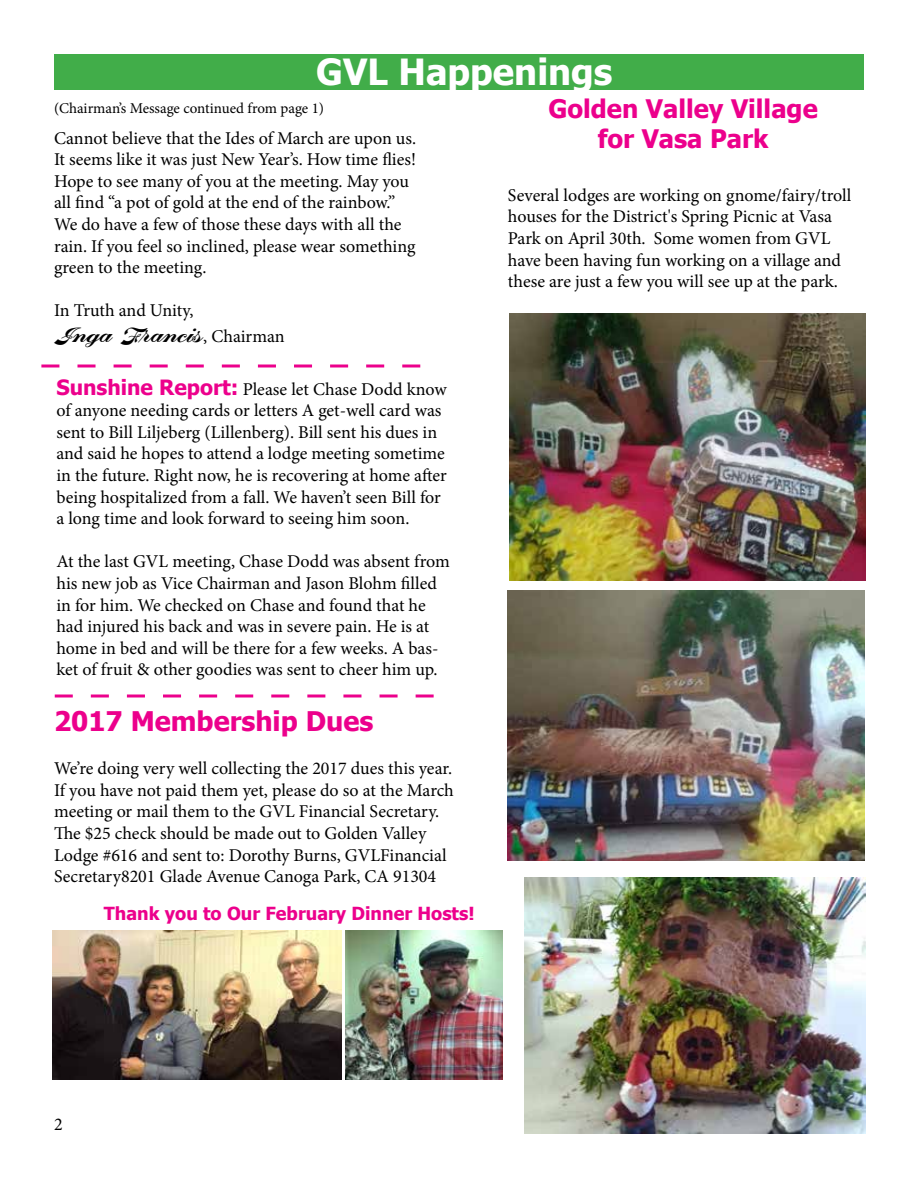
<style>
.page{position:relative;width:918px;height:1188px;background:#fff}
.page>*{position:absolute;margin:0;border:0;box-sizing:border-box;transform-origin:0 0}
.t1{font:700 36px "Tahoma";color:#fff}
.t2{font:700 27px "Tahoma";color:#ec008c}
.t3{font:700 25.5px "Tahoma";color:#ec008c}
.t4{font:21px "Fabulous PERSONALUSE";color:#000}
.t5{font:18px/21.6px "Minion Pro";color:#000}
.t6{font:700 18px "Tahoma";color:#ec008c}
.t7{font:15px "Minion Pro";letter-spacing:-.005em;color:#000}
.s1{font-family:"Minion Pro";font-size:18px}
.s2{font-family:"Tahoma";font-weight:700;font-size:21px;color:#ec008c}
</style>
<div class="page">
<div style="left:54px;top:54px;width:810px;height:36px;background:#41ad49"></div>
<svg style="left:41px;top:364px;width:379px;height:4px"></svg>
<img style="left:508px;top:591px;width:356px;height:270px">
<img style="left:509px;top:314px;width:357px;height:266px">
<img style="left:525px;top:877px;width:341px;height:256px">
<svg style="left:55px;top:694px;width:379px;height:4px"></svg>
<img style="left:52px;top:931px;width:289px;height:149px">
<img style="left:346px;top:931px;width:156px;height:149px">
<h1 class="t1" style="left:316px;top:47px;width:298px">GVL Happenings</h1>
<h3 class="t3" style="left:548px;top:91px;width:271px">Golden Valley Village</h3>
<p class="t5" style="left:54px;top:127px;width:364px">Cannot believe that the Ides of March are upon us.</p>
<h3 class="t3" style="left:598px;top:121px;width:172px">for Vasa Park</h3>
<p class="t5" style="left:54px;top:149px;width:363px">It seems like it was just New Year’s. How time flies!<br>Hope to see many of you at the meeting. May you all find “a pot of gold at the end of the rainbow.” We do have a few of those these days with all the rain. If you feel so inclined, please wear something green to the meeting.</p>
<p class="t5" style="left:54px;top:300px;width:141px">In Truth and Unity,</p>
<p class="t4" style="left:54px;top:322px;width:232px">Inga Francis<span class="s1">, Chairman</span></p>
<p class="t7" style="left:54px;top:98px;width:272px">(Chairman’s Message continued from page 1)</p>
<p class="t5" style="left:508px;top:184px;width:345px">Several lodges are working on gnome/fairy/troll houses for the District's Spring Picnic at Vasa Park on April 30th. Some women from GVL have been having fun working on a village and these are just a few you will see up at the park.</p>
<p class="t5" style="left:56px;top:378px;width:392px"><span class="s2">Sunshine Report:</span> Please let Chase Dodd know of anyone needing cards or letters A get-well card was sent to Bill Liljeberg (Lillenberg). Bill sent his dues in and said he hopes to attend a lodge meeting sometime in the future. Right now, he is recovering at home after being hospitalized from a fall. We haven’t seen Bill for a long time and look forward to seeing him soon.</p>
<p class="t5" style="left:56px;top:551px;width:395px">At the last GVL meeting, Chase Dodd was absent from his new job as Vice Chairman and Jason Blohm filled in for him. We checked on Chase and found that he had injured his back and was in severe pain. He is at home in bed and will be there for a few weeks. A bas&shy;ket of fruit &amp; other goodies was sent to cheer him up.</p>
<h2 class="t2" style="left:54px;top:702px;width:321px">2017 Membership Dues</h2>
<p class="t5" style="left:54px;top:758px;width:401px">We’re doing very well collecting the 2017 dues this year.<br>If you have not paid them yet, please do so at the March meeting or mail them to the GVL Financial Secretary.<br>The $25 check should be made out to Golden Valley Lodge #616 and sent to: Dorothy Burns, GVLFinancial Secretary8201 Glade Avenue Canoga Park, CA 91304</p>
<p class="t6" style="left:104px;top:900px;width:372px">Thank you to Our February Dinner Hosts!</p>
<p class="t5" style="left:54px;top:1113px;width:10px">2</p>
</div>
